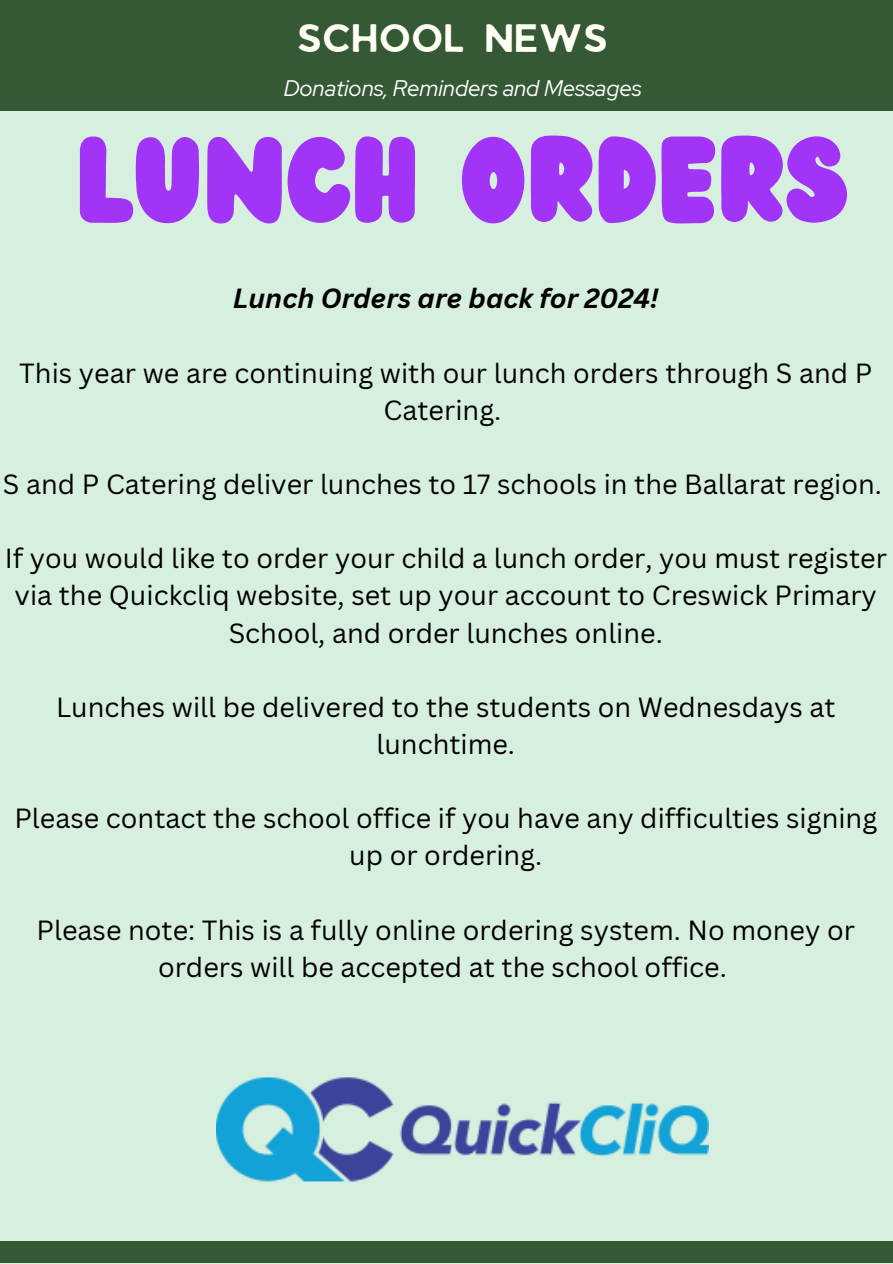
<style>
.page{position:relative;width:893px;height:1264px;background:#fff}
.page>*{position:absolute;margin:0;border:0;box-sizing:border-box;transform-origin:0 0}
.t1{font:105px "Wedges";color:#a134f6}
.t2{font:37.5px "JA Jaya Giri Sans";letter-spacing:.01em;color:#fffff6}
.t3{font:27px/37.2px "Canva Sans";color:#000;text-align:center}
.t4{font:italic 700 27px "Canva Sans";color:#000}
.t5{font:italic 22.5px "Red Hat Display";color:#fff}
</style>
<div class="page">
<div style="left:0;top:0;width:892px;height:1263px;background:#d7efde"></div>
<div style="left:0;top:1241px;width:892px;height:22px;background:#355934"></div>
<div style="left:0;top:0;width:892px;height:110px;background:#355934"></div>
<img style="left:217px;top:1077px;width:491px;height:105px">
<h4 class="t2" style="left:299px;top:23px;width:312px">SCHOOL NEWS</h4>
<h4 class="t5" style="left:284px;top:73px;width:359px">Donations, Reminders and Messages</h4>
<h4 class="t1" style="left:77px;top:102px;width:773px">LUNCH ORDERS</h4>
<h2 class="t4" style="left:233px;top:279px;width:427px">Lunch Orders are back for 2024!</h2>
<p class="t3" style="left:19px;top:353px;width:854px">This year we are continuing with our lunch orders through S and P<br>Catering.</p>
<h1 class="t3" style="left:3px;top:465px;width:880px">S and P Catering deliver lunches to 17 schools in the Ballarat region.</h1>
<h3 class="t3" style="left:5px;top:539px;width:883px">If you would like to order your child a lunch order, you must register via the Quickcliq website, set up your account to Creswick Primary<br>School, and order lunches online.</h3>
<h4 class="t3" style="left:56px;top:687px;width:781px">Lunches will be delivered to the students on Wednesdays at lunchtime.</h4>
<h4 class="t3" style="left:14px;top:799px;width:864px">Please contact the school office if you have any difficulties signing up or ordering.</h4>
<h4 class="t3" style="left:37px;top:910px;width:819px">Please note: This is a fully online ordering system. No money or orders will be accepted at the school office.</h4>
</div>
